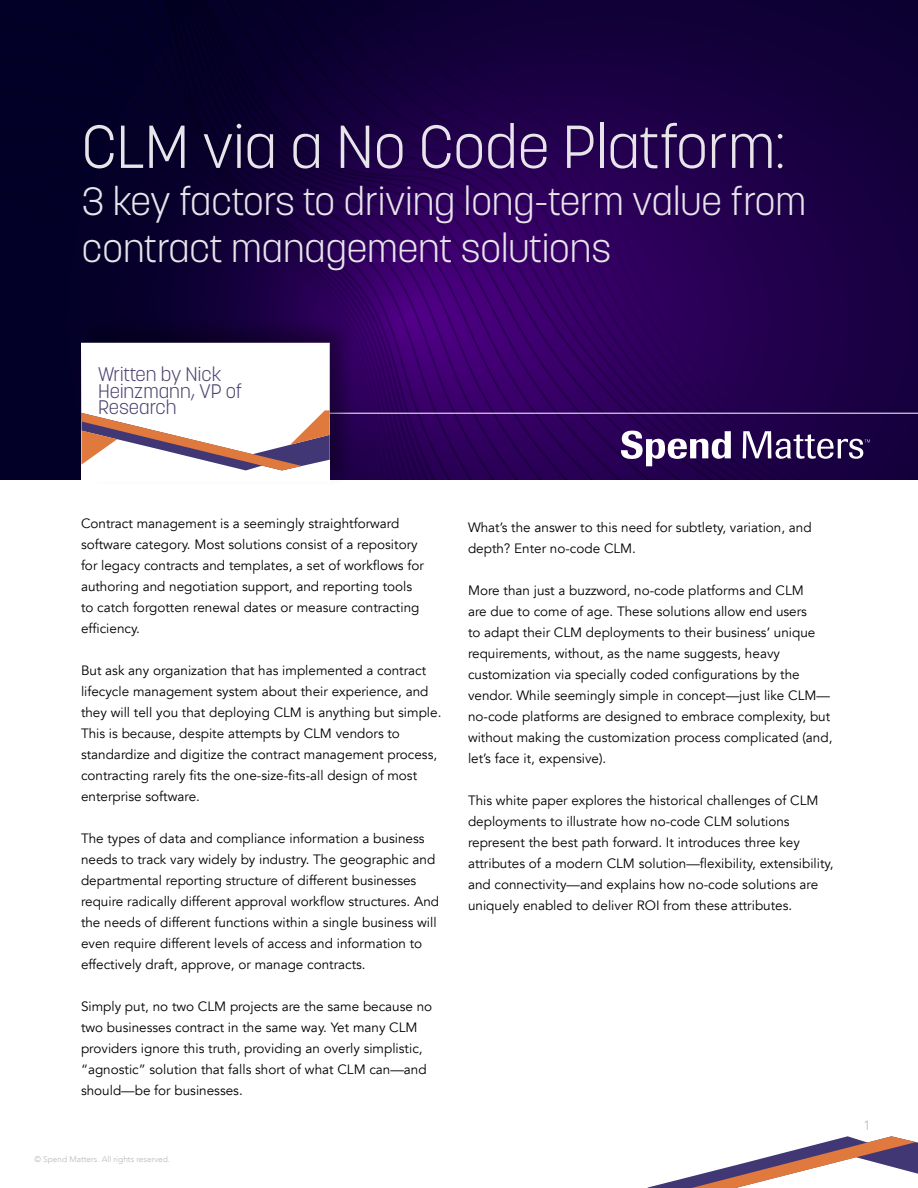
<style>
.page{position:relative;width:918px;height:1188px;background:#fff}
.page>*{position:absolute;margin:0;border:0;box-sizing:border-box;transform-origin:0 0}
.t1{font:300 60px "Korolev";color:#e7e4ea}
.t2{font:300 39px/46.8px "Korolev";color:#e7e4ea}
.t3{font:300 19.5px/16.5px "Korolev";color:#504571}
.t4{font:13.5px/21px "Avenir";color:#000}
.t5{font:300 13.5px "Avenir";color:#b9b8b7}
.t6{font:300 8.25px "Avenir";color:#b9b8b7}
</style>
<div class="page">
<svg style="left:648px;top:1136px;width:270px;height:52px"></svg>
<img style="left:0;top:0;width:918px;height:480px">
<hr style="left:90px;top:413px;width:828px;height:1px;background:#fff">
<div style="left:76px;top:316px;width:279px;height:170px;background:#000;opacity:.33"></div>
<div style="left:81px;top:418px;width:249px;height:64px;background:#fff"></div>
<svg style="left:81px;top:343px;width:249px;height:128px"></svg>
<svg style="left:621px;top:431px;width:110px;height:35px"></svg>
<svg style="left:743px;top:431px;width:127px;height:28px"></svg>
<h1 class="t1" style="left:82px;top:109px;width:705px">CLM via a No Code Platform:</h1>
<h2 class="t2" style="left:82px;top:178px;width:726px">3 key factors to driving long-term value from contract management solutions</h2>
<h3 class="t3" style="left:98px;top:366px;width:146px">Written by Nick<br>Heinzmann, VP of<br>Research</h3>
<p class="t4" style="left:81px;top:513px;width:344px">Contract management is a seemingly straightforward software category. Most solutions consist of a repository for legacy contracts and templates, a set of workflows for authoring and negotiation support, and reporting tools to catch forgotten renewal dates or measure contracting efficiency.</p>
<p class="t4" style="left:81px;top:660px;width:362px">But ask any organization that has implemented a contract lifecycle management system about their experience, and they will tell you that deploying CLM is anything but simple.<br>This is because, despite attempts by CLM vendors to standardize and digitize the contract management process, contracting rarely fits the one-size-fits-all design of most enterprise software.</p>
<p class="t4" style="left:81px;top:828px;width:360px">The types of data and compliance information a business needs to track vary widely by industry. The geographic and departmental reporting structure of different businesses require radically different approval workflow structures. And the needs of different functions within a single business will even require different levels of access and information to effectively draft, approve, or manage contracts.</p>
<p class="t4" style="left:81px;top:996px;width:353px">Simply put, no two CLM projects are the same because no two businesses contract in the same way. Yet many CLM providers ignore this truth, providing an overly simplistic, “agnostic” solution that falls short of what CLM can—and should—be for businesses.</p>
<p class="t6" style="left:35px;top:1155px;width:137px">© Spend Matters. All rights reserved.</p>
<p class="t4" style="left:468px;top:517px;width:345px">What’s the answer to this need for subtlety, variation, and depth? Enter no-code CLM.</p>
<p class="t4" style="left:468px;top:580px;width:366px">More than just a buzzword, no-code platforms and CLM<br>are due to come of age. These solutions allow end users<br>to adapt their CLM deployments to their business’ unique requirements, without, as the name suggests, heavy customization via specially coded configurations by the vendor. While seemingly simple in concept—just like CLM— no-code platforms are designed to embrace complexity, but without making the customization process complicated (and, let’s face it, expensive).</p>
<p class="t4" style="left:468px;top:790px;width:367px">This white paper explores the historical challenges of CLM deployments to illustrate how no-code CLM solutions represent the best path forward. It introduces three key attributes of a modern CLM solution—flexibility, extensibility, and connectivity—and explains how no-code solutions are uniquely enabled to deliver ROI from these attributes.</p>
<p class="t5" style="left:863px;top:1117px;width:9px">1</p>
</div>
